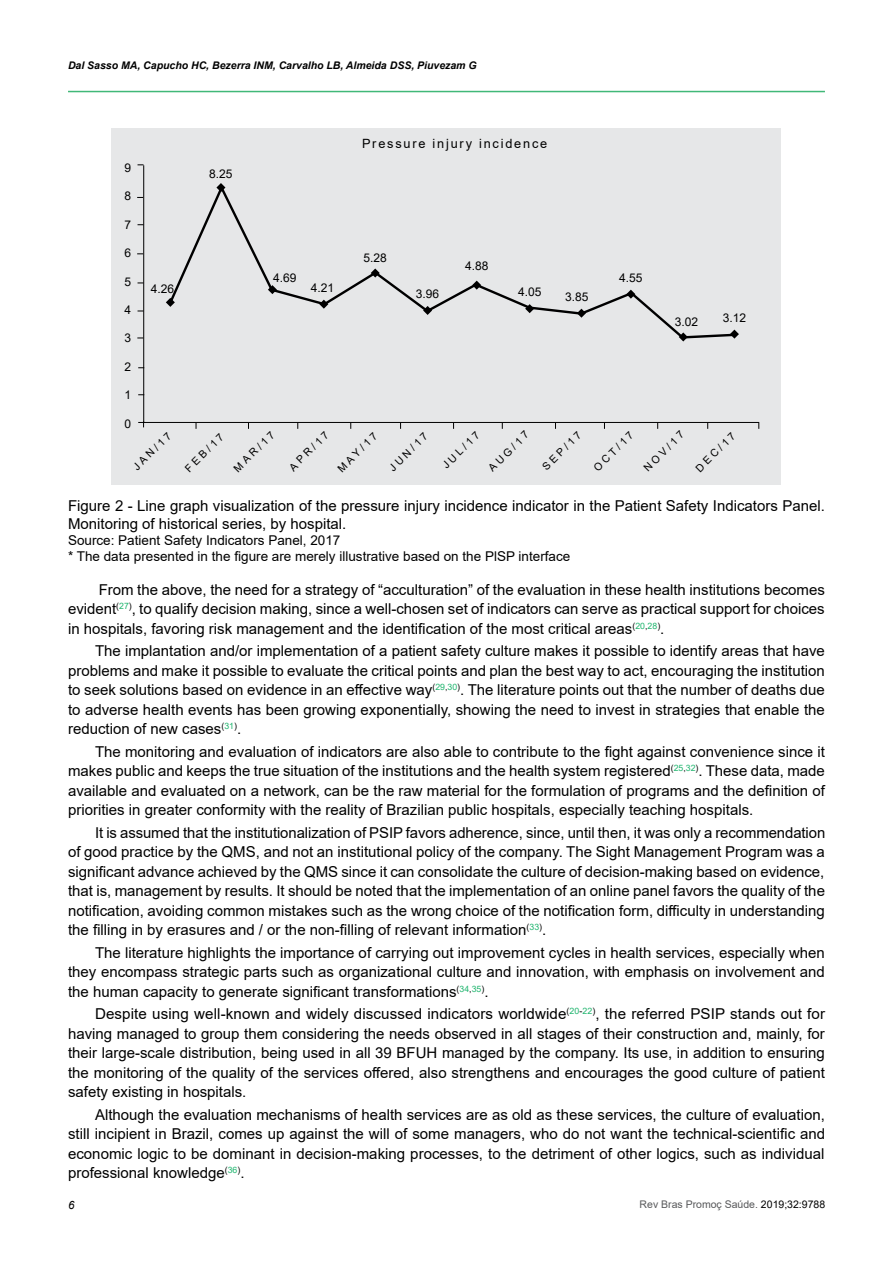
<style>
.page{position:relative;width:893px;height:1263px;background:#fff}
.page>*{position:absolute;margin:0;border:0;box-sizing:border-box;transform-origin:0 0}
.t1{font:15px/19.5px "Arial";color:#000;text-align:justify}
.t2{font:13.5px/16.2px "Arial";color:#000}
.t3{font:12.75px "Arial";letter-spacing:.14em;color:#000}
.t4{font:12px "Arial";color:#000}
.t5{font:italic 11.4px "Arial";color:#000}
.t6{font:10.5px "Arial";color:#000}
.t7{font:italic 700 10.5px "Arial";color:#000}
.t8{font:10.5px "Arial";color:#58595b}
.s1{color:#000}
</style>
<div class="page">
<hr style="left:68px;top:91px;width:757px;height:1px;background:#41b878">
<div style="left:112px;top:128px;width:669px;height:357px;background:#e6e7e8"></div>
<svg style="left:143px;top:165px;width:617px;height:258px"></svg>
<p class="t7" style="left:68px;top:58px;width:410px">Dal Sasso MA, Capucho HC, Bezerra INM, Carvalho LB, Almeida DSS, Piuvezam G</p>
<p class="t4" style="left:125px;top:159px;width:8px">9</p>
<p class="t4" style="left:125px;top:188px;width:8px">8</p>
<p class="t4" style="left:125px;top:216px;width:8px">7</p>
<p class="t4" style="left:125px;top:245px;width:8px">6</p>
<p class="t4" style="left:125px;top:273px;width:8px">5</p>
<p class="t4" style="left:125px;top:301px;width:8px">4</p>
<p class="t4" style="left:125px;top:330px;width:8px">3</p>
<p class="t4" style="left:125px;top:358px;width:8px">2</p>
<p class="t4" style="left:125px;top:387px;width:8px">1</p>
<p class="t4" style="left:125px;top:415px;width:8px">0</p>
<p class="t4" style="left:151px;top:280px;width:25px">4.26</p>
<p class="t4" style="left:209px;top:166px;width:25px">8.25</p>
<p class="t3" style="left:362px;top:135px;width:187px">Pressure injury incidence</p>
<p class="t4" style="left:273px;top:269px;width:25px">4.69</p>
<p class="t4" style="left:311px;top:279px;width:25px">4.21</p>
<p class="t4" style="left:364px;top:249px;width:25px">5.28</p>
<p class="t4" style="left:416px;top:285px;width:25px">3.96</p>
<p class="t4" style="left:465px;top:258px;width:25px">4.88</p>
<p class="t4" style="left:518px;top:284px;width:25px">4.05</p>
<p class="t4" style="left:565px;top:288px;width:25px">3.85</p>
<p class="t4" style="left:619px;top:269px;width:25px">4.55</p>
<p class="t4" style="left:675px;top:314px;width:25px">3.02</p>
<p class="t4" style="left:723px;top:309px;width:25px">3.12</p>
<p class="t6" style="left:130px;top:463px;width:51px;rotate:-45deg">JAN/17</p>
<p class="t6" style="left:182px;top:465px;width:51px;rotate:-45deg">FEB/17</p>
<p class="t6" style="left:231px;top:465px;width:54px;rotate:-45deg">MAR/17</p>
<p class="t6" style="left:286px;top:464px;width:52px;rotate:-45deg">APR/17</p>
<p class="t6" style="left:334px;top:465px;width:53px;rotate:-45deg">MAY/17</p>
<p class="t6" style="left:386px;top:464px;width:51px;rotate:-45deg">JUN/17</p>
<p class="t6" style="left:439px;top:462px;width:49px;rotate:-45deg">JUL/17</p>
<p class="t6" style="left:485px;top:464px;width:54px;rotate:-45deg">AUG/17</p>
<p class="t6" style="left:539px;top:463px;width:52px;rotate:-45deg">SEP/17</p>
<p class="t6" style="left:590px;top:464px;width:53px;rotate:-45deg">OCT/17</p>
<p class="t6" style="left:640px;top:464px;width:54px;rotate:-45deg">NOV/17</p>
<p class="t6" style="left:692px;top:465px;width:53px;rotate:-45deg">DEC/17</p>
<p class="t1" style="left:68px;top:496px;width:758px;line-height:18px">Figure 2 - Line graph visualization of the pressure injury incidence indicator in the Patient Safety Indicators Panel.<br>Monitoring of historical series, by hospital.</p>
<p class="t2" style="left:68px;top:532px;width:504px">Source: Patient Safety Indicators Panel, 2017<br>* The data presented in the figure are merely illustrative based on the PlSP interface</p>
<p class="t1" style="left:68px;top:580px;width:758px;text-indent:31px">From the above, the need for a strategy of “acculturation” of the evaluation in these health institutions becomes evident<sup>(</sup><sup>27</sup><sup>)</sup>, to qualify decision making, since a well-chosen set of indicators can serve as practical support for choices in hospitals, favoring risk management and the identification of the most critical areas<sup>(</sup><sup>20</sup><sup>,</sup><sup>28</sup><sup>)</sup>.</p>
<p class="t1" style="left:68px;top:641px;width:758px;text-indent:27px">The implantation and/or implementation of a patient safety culture makes it possible to identify areas that have problems and make it possible to evaluate the critical points and plan the best way to act, encouraging the institution to seek solutions based on evidence in an effective way<sup>(</sup><sup>29</sup><sup>,</sup><sup>30</sup><sup>)</sup>. The literature points out that the number of deaths due to adverse health events has been growing exponentially, showing the need to invest in strategies that enable the reduction of new cases<sup>(</sup><sup>31</sup><sup>)</sup>.</p>
<p class="t1" style="left:68px;top:742px;width:758px;text-indent:27px">The monitoring and evaluation of indicators are also able to contribute to the fight against convenience since it makes public and keeps the true situation of the institutions and the health system registered<sup>(</sup><sup>25</sup><sup>,</sup><sup>32</sup><sup>)</sup>. These data, made available and evaluated on a network, can be the raw material for the formulation of programs and the definition of priorities in greater conformity with the reality of Brazilian public hospitals, especially teaching hospitals.</p>
<p class="t1" style="left:68px;top:822px;width:759px;text-indent:27px">It is assumed that the institutionalization of PSIP favors adherence, since, until then, it was only a recommendation of good practice by the QMS, and not an institutional policy of the company. The Sight Management Program was a significant advance achieved by the QMS since it can consolidate the culture of decision-making based on evidence, that is, management by results. It should be noted that the implementation of an online panel favors the quality of the notification, avoiding common mistakes such as the wrong choice of the notification form, difficulty in understanding the filling in by erasures and / or the non-filling of relevant information<sup>(</sup><sup>33</sup><sup>)</sup>.</p>
<p class="t1" style="left:68px;top:942px;width:758px;text-indent:27px">The literature highlights the importance of carrying out improvement cycles in health services, especially when they encompass strategic parts such as organizational culture and innovation, with emphasis on involvement and the human capacity to generate significant transformations<sup>(</sup><sup>34</sup><sup>,</sup><sup>35</sup><sup>)</sup>.</p>
<p class="t1" style="left:68px;top:1004px;width:758px;text-indent:27px">Despite using well-known and widely discussed indicators worldwide<sup>(</sup><sup>20</sup><sup>-</sup><sup>22</sup><sup>)</sup>, the referred PSIP stands out for having managed to group them considering the needs observed in all stages of their construction and, mainly, for their large-scale distribution, being used in all 39 BFUH managed by the company. Its use, in addition to ensuring the monitoring of the quality of the services offered, also strengthens and encourages the good culture of patient safety existing in hospitals.</p>
<p class="t1" style="left:68px;top:1104px;width:759px;text-indent:27px">Although the evaluation mechanisms of health services are as old as these services, the culture of evaluation, still incipient in Brazil, comes up against the will of some managers, who do not want the technical-scientific and economic logic to be dominant in decision-making processes, to the detriment of other logics, such as individual professional knowledge<sup>(</sup><sup>36</sup><sup>)</sup>.</p>
<p class="t5" style="left:68px;top:1197px;width:8px">6</p>
<p class="t8" style="left:640px;top:1197px;width:187px">Rev Bras Promoç Saúde. <span class="s1">2019;32:9788</span></p>
</div>
